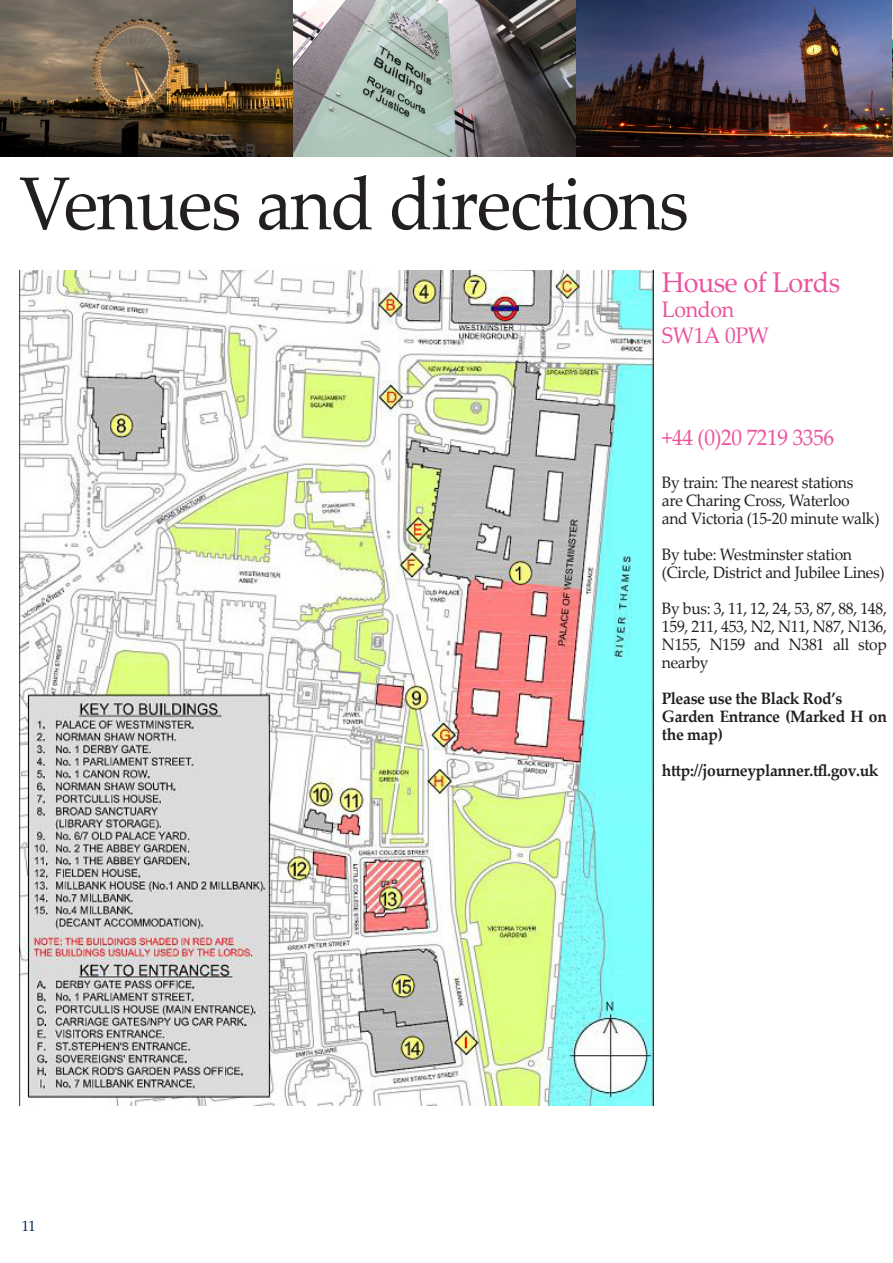
<style>
.page{position:relative;width:893px;height:1263px;background:#fff}
.page>*{position:absolute;margin:0;border:0;box-sizing:border-box;transform-origin:0 0}
.t1{font:75px "Palatino Linotype";letter-spacing:-.02em;color:#231f20;scale:.95 1}
.t2{font:28.5px "Palatino Linotype";letter-spacing:-.02em;color:#eb539e;scale:.95 1}
.t3{font:22.5px "Palatino Linotype";letter-spacing:-.02em;color:#eb539e;scale:.95 1}
.t4{font:16.5px/18px "Palatino Linotype";letter-spacing:-.02em;color:#231f20;text-align:justify;scale:.95 1}
.t5{font:700 16.5px/18px "Palatino Linotype";letter-spacing:-.02em;color:#231f20;scale:.95 1}
.t6{font:15px "Palatino Linotype";color:#002c55;scale:.95 1}
</style>
<div class="page">
<img style="left:0;top:0;width:577px;height:156px">
<img style="left:577px;top:0;width:316px;height:156px">
<img style="left:19px;top:271px;width:635px;height:835px">
<p class="t1" style="left:19px;top:150px;width:706px">Venues and directions</p>
<p class="t2" style="left:662px;top:262px;width:189px">House of Lords</p>
<p class="t3" style="left:662px;top:293px;width:78px">London</p>
<p class="t3" style="left:662px;top:319px;width:114px">SW1A 0PW</p>
<p class="t6" style="left:22px;top:1215px;width:16px">11</p>
<p class="t3" style="left:662px;top:421px;width:183px">+44 (0)20 7219 3356</p>
<p class="t4" style="left:662px;top:473px;width:203px">By train: The nearest stations</p>
<p class="t4" style="left:662px;top:491px;width:199px">are Charing Cross, Waterloo</p>
<p class="t4" style="left:662px;top:509px;width:231px">and Victoria (15-20 minute walk)</p>
<p class="t4" style="left:662px;top:545px;width:202px">By tube: Westminster station</p>
<p class="t4" style="left:662px;top:563px;width:236px">(Circle, District and Jubilee Lines)</p>
<p class="t4" style="left:662px;top:599px;width:238px">By bus: 3, 11, 12, 24, 53, 87, 88, 148, 159, 211, 453, N2, N11, N87, N136, N155, N159 and N381 all stop nearby</p>
<p class="t5" style="left:662px;top:689px;width:191px">Please use the Black Rod’s</p>
<p class="t5" style="left:662px;top:707px;width:238px">Garden Entrance (Marked H on the map)</p>
<p class="t5" style="left:662px;top:761px;width:229px">http://journeyplanner.tfl.gov.uk</p>
</div>
